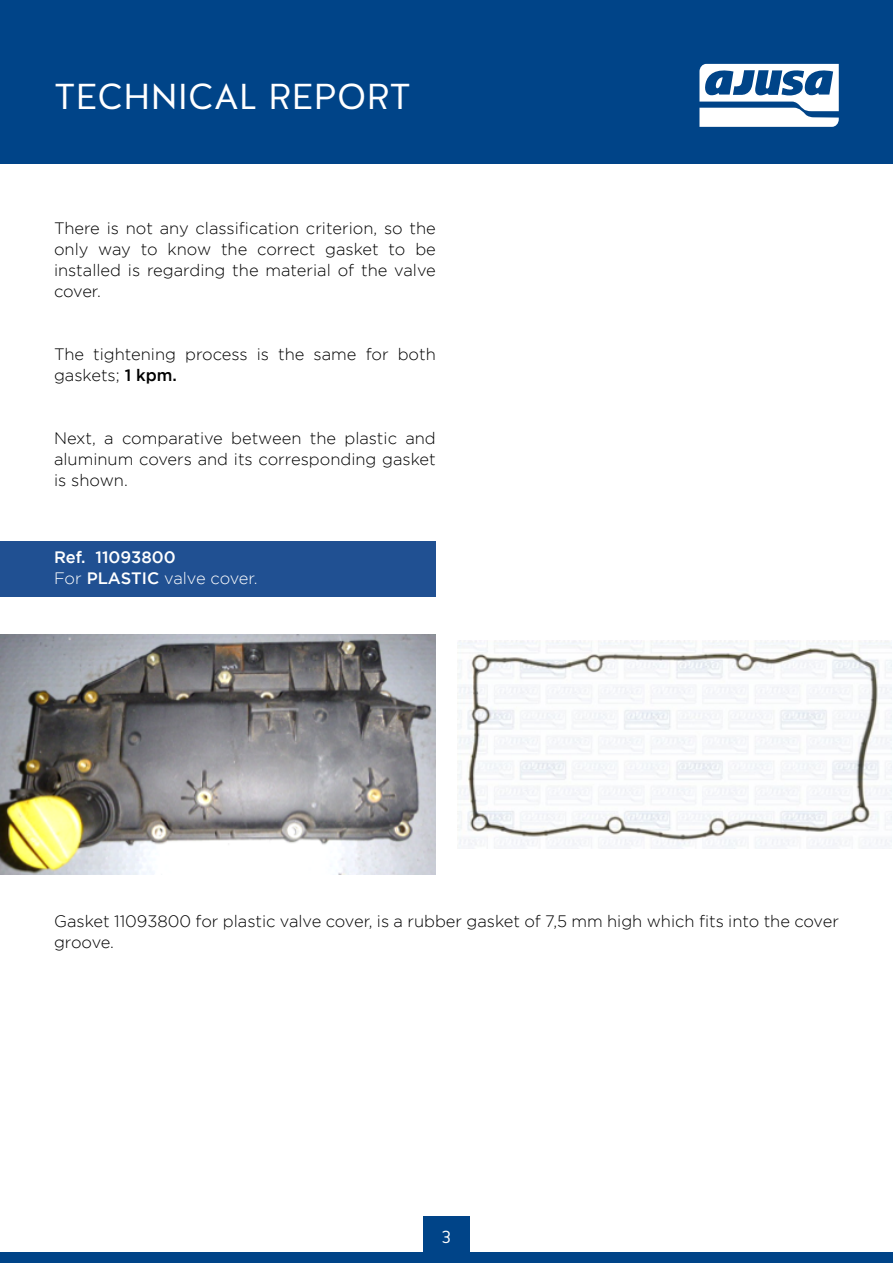
<style>
.page{position:relative;width:893px;height:1263px;background:#fff}
.page>*{position:absolute;margin:0;border:0;box-sizing:border-box;transform-origin:0 0}
.t1{font:36px "Halis GR";color:#fff}
.t2{font:18px "Halis GR";color:#fff}
.t3{font:300 16.5px/21px "Gotham";color:#000;text-align:justify}
.t4{font:500 16.5px/21px "Gotham";color:#fff}
.s1{font-weight:500}
.s2{font-weight:300}
</style>
<div class="page">
<div style="left:0;top:0;width:893px;height:163px;background:#048"></div>
<svg style="left:699px;top:64px;width:140px;height:63px"></svg>
<div style="left:0;top:1252px;width:893px;height:11px;background:#048"></div>
<div style="left:423px;top:1216px;width:47px;height:46px;background:#048"></div>
<div style="left:0;top:541px;width:436px;height:56px;background:#205092"></div>
<img style="left:0;top:634px;width:436px;height:241px">
<img style="left:457px;top:640px;width:434px;height:208px">
<h1 class="t1" style="left:54px;top:73px;width:358px">TECHNICAL REPORT</h1>
<p class="t3" style="left:54px;top:217px;width:383px">There is not any classification criterion, so the only way to know the correct gasket to be installed is regarding the material of the valve cover.</p>
<p class="t3" style="left:54px;top:343px;width:383px">The tightening process is the same for both gaskets; <span class="s1">1 kpm.</span></p>
<p class="t3" style="left:54px;top:427px;width:383px">Next, a comparative between the plastic and aluminum covers and its corresponding gasket is shown.</p>
<p class="t4" style="left:54px;top:546px;width:205px">Ref. 11093800<br><span class="s2">For</span> PLASTIC <span class="s2">valve cover.</span></p>
<p class="t3" style="left:54px;top:910px;width:786px">Gasket 11093800 for plastic valve cover, is a rubber gasket of 7,5 mm high which fits into the cover groove.</p>
<p class="t2" style="left:442px;top:1225px;width:11px">3</p>
</div>
